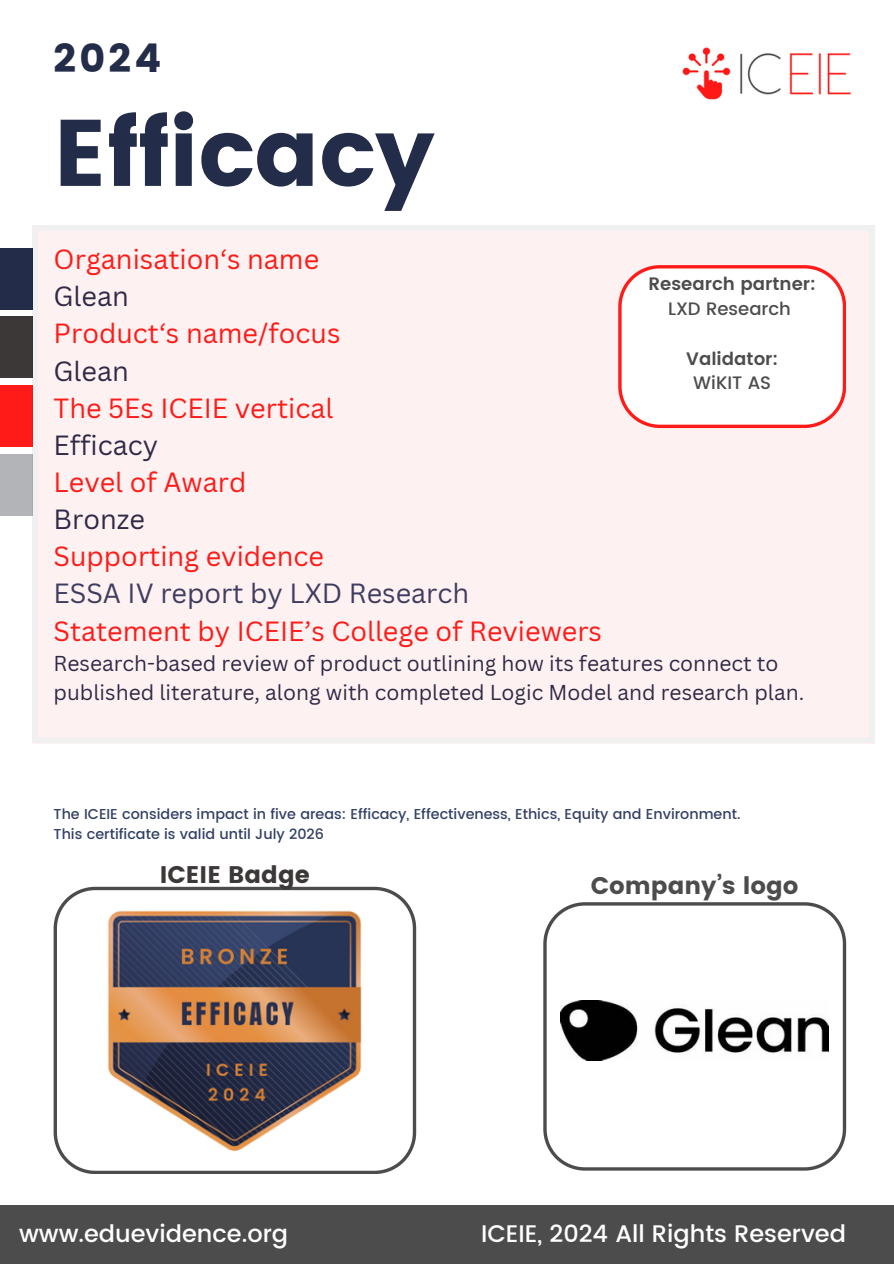
<style>
.page{position:relative;width:894px;height:1264px;background:#fff}
.page>*{position:absolute;margin:0;border:0;box-sizing:border-box;transform-origin:0 0}
.t1{font:94.05px "Poppins";letter-spacing:-.005em;color:#232c49}
.t2{font:39.6px "Poppins";color:#232c49}
.t3{font:27px/37.2px "Canva Sans";color:#fe1b18}
.t4{font:500 24px "Poppins";color:#fff}
.t5{font:24px "Poppins";color:#4c4c4c}
.t6{font:24px "Poppins";color:#3c3838}
.t7{font:21px/29.2px "Canva Sans";color:#232c49}
.t8{font:600 18px/24.8px "Poppins";color:#4c4c4c;text-align:center}
.t9{font:500 14.4px "Poppins";color:#334065}
.s1{color:#232c49}
.s2{color:#334065}
.s3{font-weight:500}
</style>
<div class="page">
<div style="left:0;top:454px;width:32px;height:61px;background:#b3b4b7"></div>
<div style="left:0;top:385px;width:32px;height:62px;background:#fe1b18"></div>
<div style="left:0;top:317px;width:32px;height:61px;background:#3c3838"></div>
<div style="left:0;top:248px;width:32px;height:61px;background:#232c49"></div>
<svg style="left:54px;top:886px;width:362px;height:287px"></svg>
<svg style="left:543px;top:902px;width:302px;height:268px"></svg>
<div style="left:0;top:1205px;width:893px;height:58px;background:#4c4c4c"></div>
<img style="left:682px;top:47px;width:169px;height:53px">
<div style="left:32px;top:225px;width:842px;height:517px;background:#fef1f1"></div>
<svg style="left:618px;top:265px;width:227px;height:163px"></svg>
<img style="left:103px;top:907px;width:263px;height:246px">
<img style="left:560px;top:1000px;width:268px;height:60px">
<h5 class="t2" style="left:54px;top:35px;width:109px">2024</h5>
<h5 class="t1" style="left:54px;top:98px;width:383px">Efficacy</h5>
<h2 class="t3" style="left:54px;top:240px;width:550px">Organisation‘s name<br><span class="s1">Glean<br></span>Product‘s name/focus<br><span class="s1">Glean<br></span>The 5Es ICEIE vertical<br><span class="s1">Efficacy<br></span>Level of Award<br><span class="s1">Bronze<br></span>Supporting evidence<br><span class="s2">ESSA IV report by LXD Research<br></span>Statement by ICEIE’s College of Reviewers</h2>
<h2 class="t7" style="left:54px;top:648px;width:752px">Research-based review of product outlining how its features connect to published literature, along with completed Logic Model and research plan.</h2>
<h3 class="t8" style="left:648px;top:272px;width:169px">Research partner:<br><span class="s3">LXD Research</span></h3>
<h3 class="t8" style="left:686px;top:346px;width:93px">Validator:<br><span class="s3">WiKIT AS</span></h3>
<h3 class="t9" style="left:54px;top:806px;width:688px">The ICEIE considers impact in five areas: Efficacy, Effectiveness, Ethics, Equity and Environment.</h3>
<p class="t9" style="left:54px;top:825px;width:272px">This certificate is valid until July 2026</p>
<p class="t6" style="left:160px;top:860px;width:151px">ICEIE Badge</p>
<p class="t5" style="left:590px;top:872px;width:209px">Company’s logo</p>
<p class="t4" style="left:19px;top:1220px;width:270px">www.eduevidence.org</p>
<h3 class="t4" style="left:481px;top:1220px;width:366px">ICEIE, 2024 All Rights Reserved</h3>
</div>
